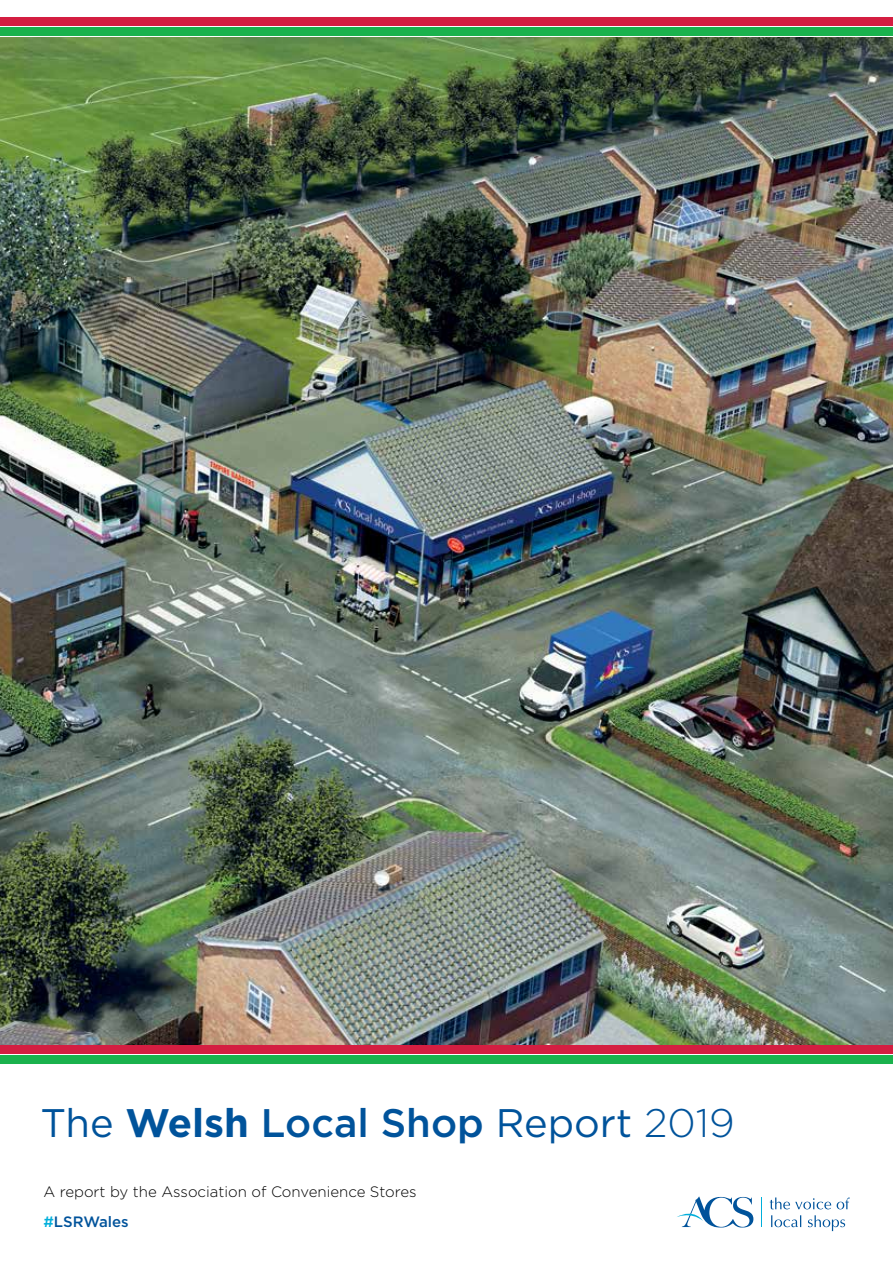
<style>
.page{position:relative;width:893px;height:1263px;background:#fff}
.page>*{position:absolute;margin:0;border:0;box-sizing:border-box;transform-origin:0 0}
.t1{font:39.75px "Gotham";color:#00539b}
.t2{font:300 15px "Gotham";color:#000}
.t3{font:500 15px "Gotham";color:#00539b}
.s1{font-weight:700}
.s2{font-weight:500}
.s3{font-weight:300}
.s4{color:#00afdb}
</style>
<div class="page">
<div style="left:0;top:27px;width:893px;height:9px;background:#1ab24d"></div>
<div style="left:0;top:1046px;width:893px;height:8px;background:#d41e41"></div>
<svg style="left:677px;top:1196px;width:173px;height:36px"></svg>
<img style="left:0;top:37px;width:893px;height:1007px">
<div style="left:0;top:17px;width:893px;height:9px;background:#d41e41"></div>
<div style="left:0;top:1056px;width:893px;height:8px;background:#1ab24d"></div>
<h1 class="t1" style="left:40px;top:1100px;width:696px">The <span class="s1">Welsh</span> <span class="s2">Local Shop</span> Report <span class="s3">2019</span></h1>
<p class="t2" style="left:43px;top:1183px;width:375px">A report by the Association of Convenience Stores</p>
<p class="t3" style="left:43px;top:1213px;width:87px"><span class="s4">#</span>LSRWales</p>
</div>
